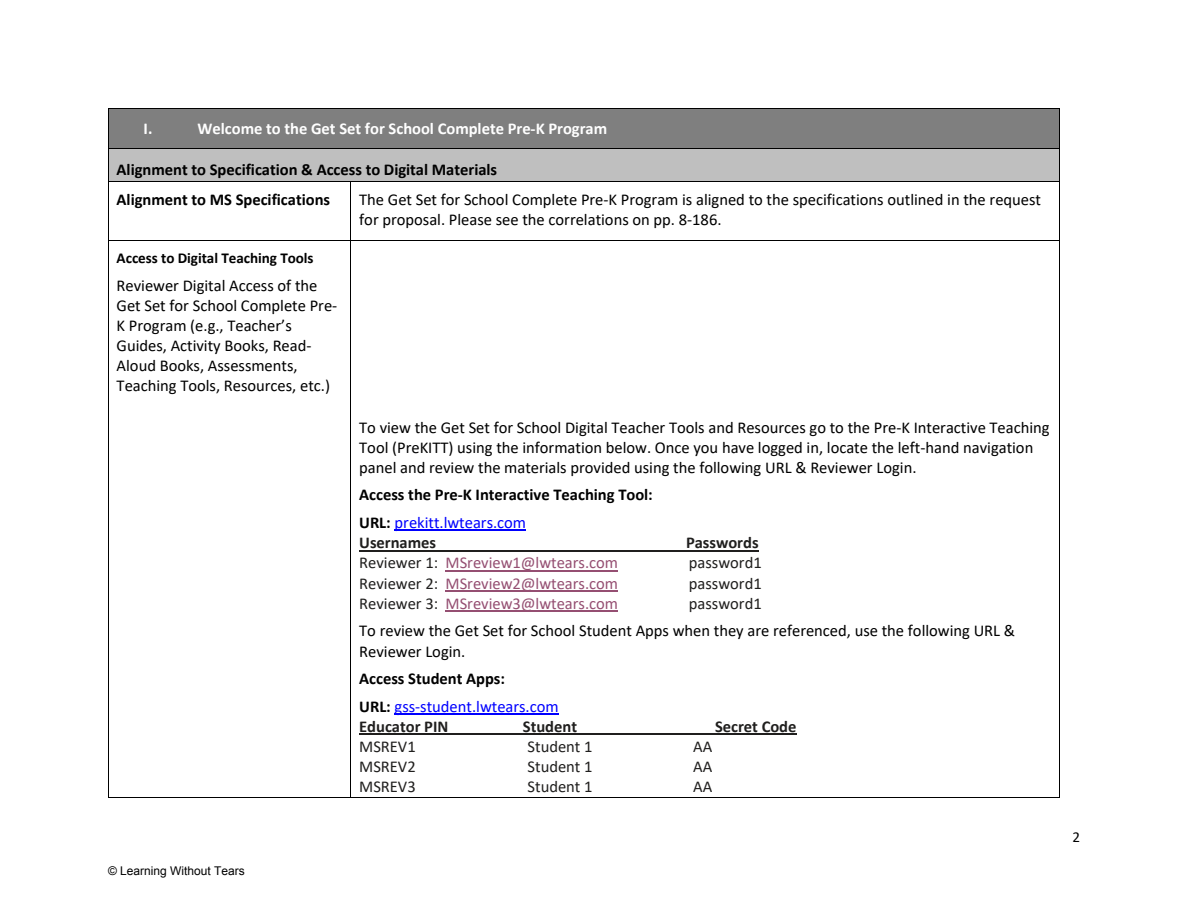
<style>
.page{position:relative;width:1188px;height:918px;background:#fff}
.page>*{position:absolute;margin:0;border:0;box-sizing:border-box;transform-origin:0 0}
.t1{font:16.5px/20.1px "Calibri";color:#000}
.t2{font:700 16.5px/30.6px "Calibri";color:#000}
.t3{font:16.5px "Calibri";color:#954f72}
.t4{font:16.5px "Calibri";color:#201f1e}
.t5{font:700 16.5px "Calibri";color:#fff}
.t6{font:700 16.5px "Calibri";color:#201f1e}
.t7{font:16.5px/27.3px "Calibri";color:#00f}
.t8{font:700 15.15px "Calibri";letter-spacing:-.005em;color:#000}
.t9{font:15.15px "Calibri";color:#000}
.t10{font:12px "Arial";color:#000}
.s1{font-weight:400;color:#00f}
.s2{color:#201f1e}
.s3{font-weight:700;color:#000}
</style>
<div class="page">
<div style="left:109px;top:109px;width:950px;height:39px;background:#7f7f7f"></div>
<hr style="left:109px;top:108px;width:950px;height:1px;background:#000">
<hr style="left:108px;top:109px;width:1px;height:39px;background:#000">
<hr style="left:1059px;top:109px;width:1px;height:39px;background:#000">
<div style="left:109px;top:149px;width:950px;height:32px;background:#bfbfbf"></div>
<hr style="left:109px;top:148px;width:950px;height:1px;background:#000">
<hr style="left:108px;top:149px;width:1px;height:32px;background:#000">
<hr style="left:1059px;top:149px;width:1px;height:32px;background:#000">
<hr style="left:109px;top:181px;width:242px;height:1px;background:#000">
<hr style="left:351px;top:181px;width:708px;height:1px;background:#000">
<hr style="left:108px;top:182px;width:1px;height:58px;background:#000">
<hr style="left:351px;top:182px;width:1px;height:58px;background:#000">
<hr style="left:1059px;top:182px;width:1px;height:58px;background:#000">
<hr style="left:395px;top:530px;width:131px;height:1px;background:#00f">
<hr style="left:359px;top:550px;width:400px;height:1px;background:#201f1e">
<hr style="left:446px;top:570px;width:172px;height:1px;background:#954f72">
<hr style="left:446px;top:590px;width:172px;height:1px;background:#954f72">
<hr style="left:446px;top:611px;width:172px;height:1px;background:#954f72">
<hr style="left:395px;top:714px;width:164px;height:1px;background:#00f">
<hr style="left:359px;top:734px;width:437px;height:1px;background:#201f1e">
<hr style="left:109px;top:240px;width:242px;height:1px;background:#000">
<hr style="left:351px;top:240px;width:708px;height:1px;background:#000">
<hr style="left:108px;top:241px;width:1px;height:556px;background:#000">
<hr style="left:109px;top:797px;width:242px;height:1px;background:#000">
<hr style="left:351px;top:241px;width:1px;height:556px;background:#000">
<hr style="left:351px;top:797px;width:708px;height:1px;background:#000">
<hr style="left:1059px;top:241px;width:1px;height:556px;background:#000">
<p class="t5" style="left:144px;top:119px;width:10px">I.</p>
<p class="t5" style="left:198px;top:119px;width:411px">Welcome to the Get Set for School Complete Pre-K Program</p>
<p class="t2" style="left:117px;top:154px;width:382px">Alignment to Specification &amp; Access to Digital Materials<br>Alignment to MS Specifications</p>
<p class="t1" style="left:359px;top:190px;width:683px">The Get Set for School Complete Pre-K Program is aligned to the specifications outlined in the request for proposal. Please see the correlations on pp. 8-186.</p>
<p class="t8" style="left:117px;top:249px;width:199px">Access to Digital Teaching Tools</p>
<p class="t1" style="left:117px;top:275px;width:222px">Reviewer Digital Access of the<br>Get Set for School Complete Pre-<br>K Program (e.g., Teacher’s<br>Guides, Activity Books, Read-<br>Aloud Books, Assessments,<br>Teaching Tools, Resources, etc.)</p>
<p class="t1" style="left:359px;top:417px;width:692px">To view the Get Set for School Digital Teacher Tools and Resources go to the Pre-K Interactive Teaching<br>Tool (PreKITT) using the information below. Once you have logged in, locate the left-hand navigation panel and review the materials provided using the following URL &amp; Reviewer Login.</p>
<p class="t2" style="left:359px;top:481px;width:295px;line-height:27.8px">Access the Pre-K Interactive Teaching Tool:<br>URL: <span class="s1">prekitt.lwtears.com</span></p>
<p class="t6" style="left:359px;top:533px;width:78px">Usernames</p>
<p class="t6" style="left:686px;top:533px;width:74px">Passwords</p>
<p class="t3" style="left:359px;top:553px;width:260px"><span class="s2">Reviewer 1:</span> MSreview1@lwtears.com</p>
<p class="t4" style="left:689px;top:553px;width:74px">password1</p>
<p class="t3" style="left:359px;top:573px;width:260px"><span class="s2">Reviewer 2:</span> MSreview2@lwtears.com</p>
<p class="t4" style="left:689px;top:573px;width:74px">password1</p>
<p class="t3" style="left:359px;top:593px;width:260px"><span class="s2">Reviewer 3:</span> MSreview3@lwtears.com</p>
<p class="t4" style="left:689px;top:593px;width:74px">password1</p>
<p class="t1" style="left:359px;top:621px;width:657px">To review the Get Set for School Student Apps when they are referenced, use the following URL &amp;<br>Reviewer Login.</p>
<p class="t7" style="left:359px;top:665px;width:201px"><span class="s3">Access Student Apps:<br>URL:</span> gss-student.lwtears.com</p>
<p class="t6" style="left:359px;top:716px;width:91px">Educator PIN</p>
<p class="t6" style="left:523px;top:716px;width:56px">Student</p>
<p class="t6" style="left:715px;top:716px;width:83px">Secret Code</p>
<p class="t4" style="left:359px;top:736px;width:58px">MSREV1</p>
<p class="t4" style="left:528px;top:736px;width:67px">Student 1</p>
<p class="t4" style="left:693px;top:736px;width:21px">AA</p>
<p class="t4" style="left:359px;top:756px;width:58px">MSREV2</p>
<p class="t4" style="left:528px;top:756px;width:67px">Student 1</p>
<p class="t4" style="left:693px;top:756px;width:21px">AA</p>
<p class="t4" style="left:359px;top:777px;width:58px">MSREV3</p>
<p class="t4" style="left:528px;top:777px;width:67px">Student 1</p>
<p class="t4" style="left:693px;top:777px;width:21px">AA</p>
<p class="t10" style="left:108px;top:863px;width:138px">© Learning Without Tears</p>
<p class="t9" style="left:1072px;top:827px;width:9px">2</p>
</div>
